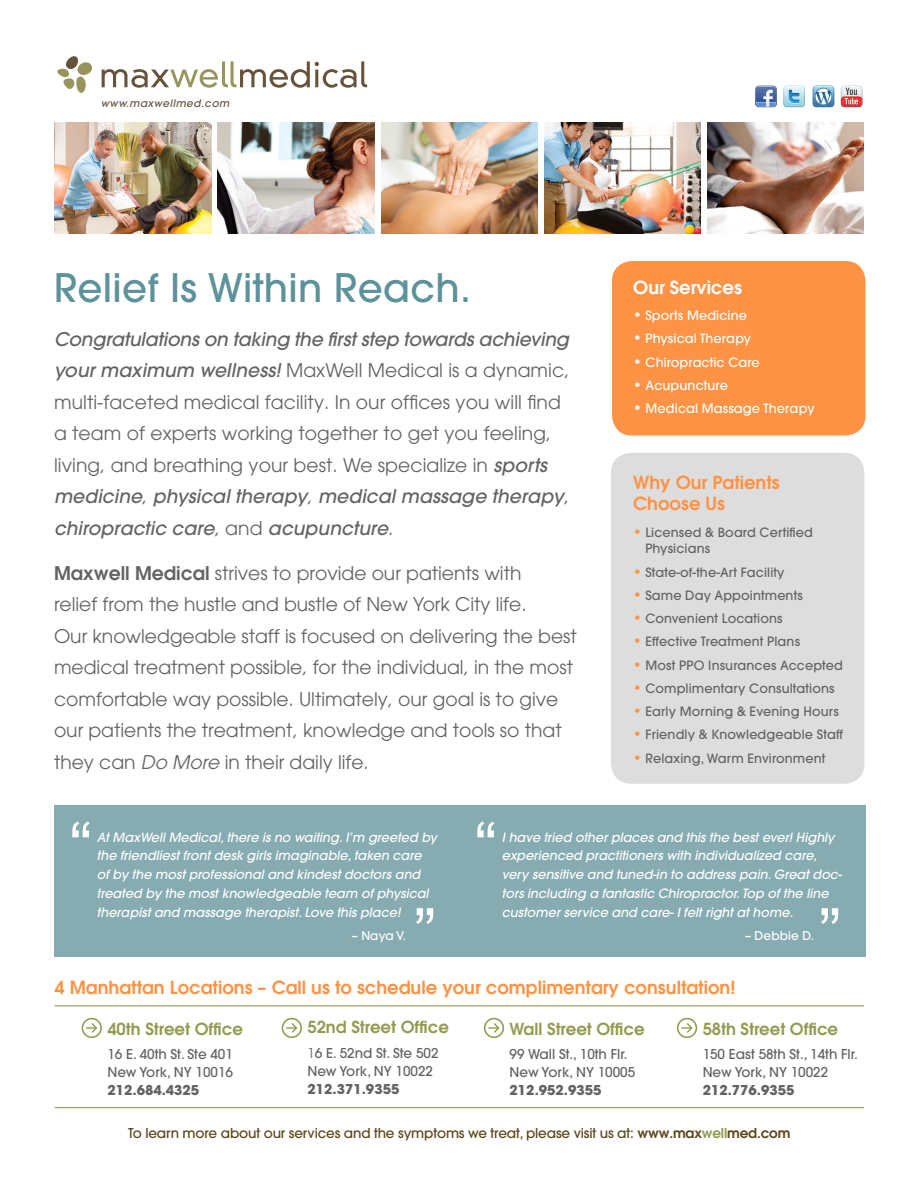
<style>
.page{position:relative;width:918px;height:1188px;background:#fff}
.page>*{position:absolute;margin:0;border:0;box-sizing:border-box;transform-origin:0 0}
.t1{font:67.5px "Arial";color:#fff}
.t2{font:500 39px "Avant Garde";letter-spacing:.01em;color:#5d929a}
.t3{font:18.75px/31.5px "Avant Garde";color:#636366}
.t4{font:600 18px/21px "Avant Garde";color:#ff9345}
.t5{font:600 18px "Avant Garde";color:#fff}
.t6{font:600 16.5px "Avant Garde";color:#939b50}
.t7{font:500 13.5px/18px "Avant Garde";color:#636366}
.t8{font:500 13.5px "Avant Garde";letter-spacing:-.01em;color:#5a471a}
.t9{font:700 13.5px "Avant Garde";color:#636366}
.t10{font:italic 500 12.75px/18.8px "Avant Garde";color:#fff}
.t11{font:500 12.75px/16.5px "Avant Garde";letter-spacing:.01em;color:#636366}
.t12{font:500 12.75px "Avant Garde";letter-spacing:.01em;color:#fff}
.t13{font:500 12px "Avant Garde";letter-spacing:.01em;color:#fff}
.t14{font:italic 500 10.35px "Avant Garde";letter-spacing:.05em;color:#67523a}
.s1{font-weight:500;font-style:italic}
.s2{font-weight:600}
.s3{font-style:italic}
.s4{font-size:14.25px}
.s5{font-size:14.25px;color:#ff9345}
.s6{font-weight:400}
.s7{font-weight:600;color:#939b50}
</style>
<div class="page">
<hr style="left:55px;top:1005px;width:809px;height:1px;background:#939b50">
<hr style="left:55px;top:1107px;width:809px;height:1px;background:#939b50">
<div style="left:612px;top:261px;width:254px;height:175px;background:#ff9345;border-radius:20px"></div>
<div style="left:54px;top:805px;width:812px;height:151px;background:#86acb2"></div>
<div style="left:611px;top:453px;width:253px;height:331px;background:#dedddd;border-radius:20px"></div>
<img style="left:55px;top:122px;width:156px;height:112px">
<img style="left:218px;top:122px;width:156px;height:112px">
<img style="left:707px;top:122px;width:157px;height:112px">
<img style="left:381px;top:122px;width:157px;height:112px">
<img style="left:544px;top:122px;width:157px;height:112px">
<svg style="left:57px;top:56px;width:35px;height:37px"></svg>
<svg style="left:102px;top:61px;width:265px;height:27px"></svg>
<svg style="left:82px;top:1018px;width:20px;height:20px"></svg>
<svg style="left:282px;top:1018px;width:20px;height:20px"></svg>
<svg style="left:484px;top:1018px;width:20px;height:20px"></svg>
<svg style="left:677px;top:1018px;width:20px;height:20px"></svg>
<svg style="left:813px;top:86px;width:21px;height:21px"></svg>
<svg style="left:841px;top:86px;width:21px;height:21px"></svg>
<svg style="left:755px;top:86px;width:22px;height:21px"></svg>
<svg style="left:783px;top:86px;width:22px;height:21px"></svg>
<p class="t14" style="left:101px;top:97px;width:130px">www.maxwellmed.com</p>
<p class="t2" style="left:54px;top:264px;width:418px">Relief Is Within Reach.</p>
<p class="t3" style="left:54px;top:323px;width:517px"><span class="s1">Congratulations on taking the first step towards achieving your maximum wellness!</span> MaxWell Medical is a dynamic, multi-faceted medical facility. In our offices you will find a team of experts working together to get you feeling, living, and breathing your best. We specialize in <span class="s1">sports medicine</span>, <span class="s1">physical therapy</span>, <span class="s1">medical massage therapy</span>, <span class="s1">chiropractic care</span>, and <span class="s1">acupuncture</span>.</p>
<p class="t3" style="left:54px;top:557px;width:524px"><span class="s2">Maxwell Medical</span> strives to provide our patients with<br>relief from the hustle and bustle of New York City life.<br>Our knowledgeable staff is focused on delivering the best medical treatment possible, for the individual, in the most comfortable way possible. Ultimately, our goal is to give our patients the treatment, knowledge and tools so that they can <span class="s3">Do More</span> in their daily life.</p>
<p class="t5" style="left:633px;top:275px;width:110px">Our Services</p>
<p class="t12" style="left:633px;top:308px;width:115px"><span class="s4">•</span> Sports Medicine</p>
<p class="t12" style="left:633px;top:331px;width:120px"><span class="s4">•</span> Physical Therapy</p>
<p class="t12" style="left:633px;top:354px;width:128px"><span class="s4">•</span> Chiropractic Care</p>
<p class="t12" style="left:633px;top:377px;width:96px"><span class="s4">•</span> Acupuncture</p>
<p class="t12" style="left:633px;top:401px;width:183px"><span class="s4">•</span> Medical Massage Therapy</p>
<p class="t4" style="left:633px;top:472px;width:148px">Why Our Patients<br>Choose Us</p>
<p class="t11" style="left:645px;top:524px;width:169px;text-indent:-12px"><span class="s5">•</span> Licensed &amp; Board Certified<br>Physicians</p>
<p class="t11" style="left:633px;top:564px;width:153px"><span class="s5">•</span> State-of-the-Art Facility</p>
<p class="t11" style="left:633px;top:587px;width:171px"><span class="s5">•</span> Same Day Appointments</p>
<p class="t11" style="left:633px;top:610px;width:151px"><span class="s5">•</span> Convenient Locations</p>
<p class="t11" style="left:633px;top:634px;width:168px"><span class="s5">•</span> Effective Treatment Plans</p>
<p class="t11" style="left:633px;top:657px;width:211px"><span class="s5">•</span> Most PPO Insurances Accepted</p>
<p class="t11" style="left:633px;top:680px;width:203px"><span class="s5">•</span> Complimentary Consultations</p>
<p class="t11" style="left:633px;top:703px;width:207px"><span class="s5">•</span> Early Morning &amp; Evening Hours</p>
<p class="t11" style="left:633px;top:727px;width:211px"><span class="s5">•</span> Friendly &amp; Knowledgeable Staff</p>
<p class="t11" style="left:633px;top:750px;width:194px"><span class="s5">•</span> Relaxing, Warm Environment</p>
<p class="t1" style="left:70px;top:803px;width:24px">“</p>
<p class="t1" style="left:475px;top:803px;width:24px">“</p>
<p class="t10" style="left:97px;top:828px;width:342px">At MaxWell Medical, there is no waiting. I’m greeted by the friendliest front desk girls imaginable, taken care<br>of by the most professional and kindest doctors and treated by the most knowledgeable team of physical therapist and massage therapist. Love this place!</p>
<p class="t10" style="left:502px;top:828px;width:342px">I have tried other places and this the best ever! Highly experienced practitioners with individualized care, very sensitive and tuned-in to address pain. Great doc&shy;tors including a fantastic Chiropractor. Top of the line customer service and care- I felt right at home.</p>
<p class="t1" style="left:436px;top:943px;width:24px;rotate:-180deg">“</p>
<p class="t1" style="left:841px;top:943px;width:24px;rotate:-180deg">“</p>
<p class="t13" style="left:352px;top:929px;width:56px">– Naya V.</p>
<p class="t13" style="left:745px;top:929px;width:70px">– Debbie D.</p>
<p class="t4" style="left:55px;top:977px;width:682px">4 Manhattan Locations – Call us to schedule your complimentary consultation!</p>
<p class="t6" style="left:307px;top:1017px;width:143px">52nd Street Office</p>
<p class="t7" style="left:307px;top:1044px;width:133px"><span class="s6">1</span>6 E. 52nd St. Ste 502</p>
<p class="t7" style="left:307px;top:1062px;width:127px">New York, NY 10022</p>
<p class="t9" style="left:307px;top:1080px;width:93px">212.371.9355</p>
<p class="t6" style="left:107px;top:1018px;width:137px">40th Street Office</p>
<p class="t7" style="left:107px;top:1046px;width:127px">16 E. 40th St. Ste 401</p>
<p class="t7" style="left:107px;top:1064px;width:127px">New York, NY 10016</p>
<p class="t9" style="left:107px;top:1082px;width:93px">212.684.4325</p>
<p class="t6" style="left:703px;top:1018px;width:137px">58th Street Office</p>
<p class="t7" style="left:703px;top:1046px;width:157px">150 East 58th St., 14th Flr.<br>New York, NY 10022</p>
<p class="t9" style="left:703px;top:1082px;width:93px">212.776.9355</p>
<p class="t8" style="left:128px;top:1125px;width:664px">To learn more about our services and the symptoms we treat, please visit us at: <span class="s2">www.max</span><span class="s7">well</span><span class="s2">med.com</span></p>
<p class="t6" style="left:510px;top:1018px;width:137px">Wall Street Office</p>
<p class="t7" style="left:510px;top:1046px;width:119px">99 Wall St., 10th Flr.</p>
<p class="t7" style="left:510px;top:1064px;width:127px">New York, NY 10005</p>
<p class="t9" style="left:510px;top:1082px;width:93px">212.952.9355</p>
</div>
